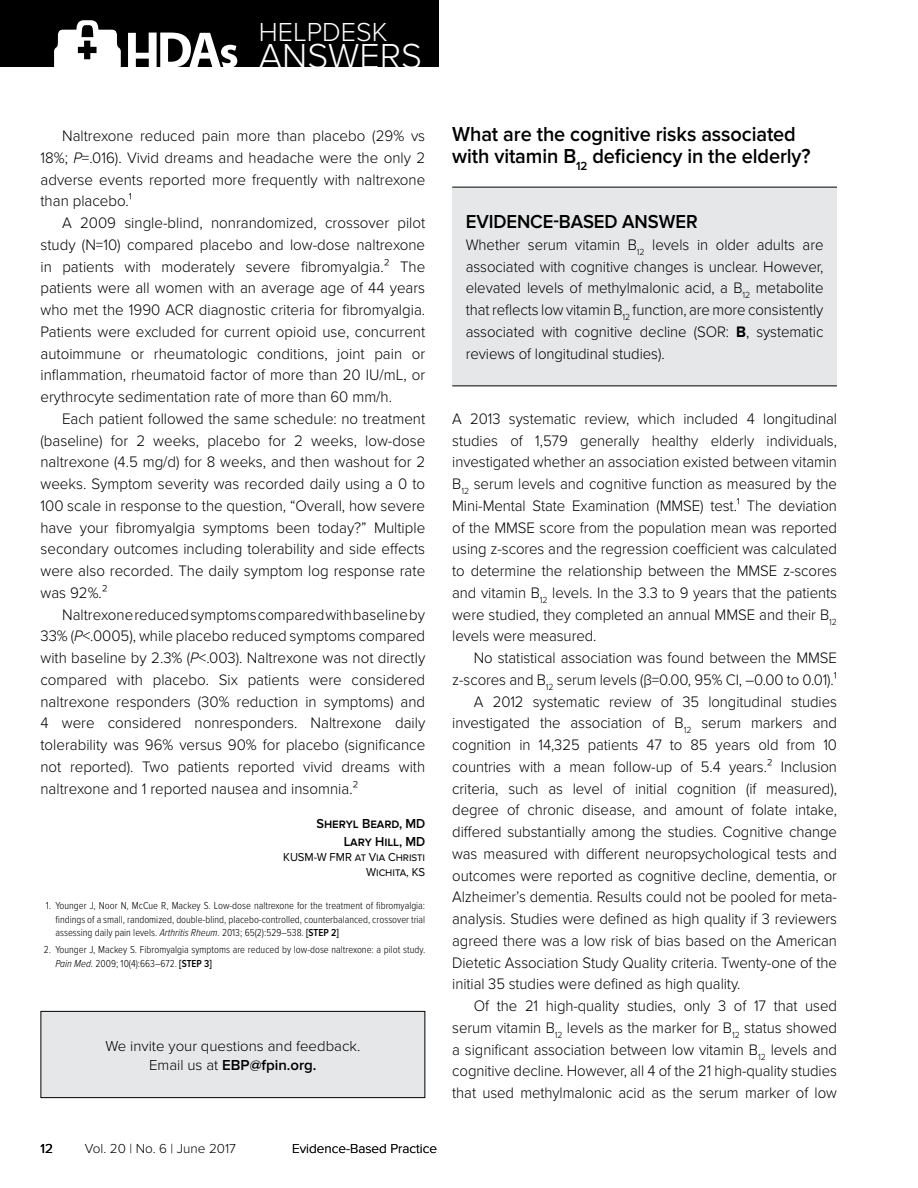
<style>
.page{position:relative;width:918px;height:1188px;background:#fff}
.page>*{position:absolute;margin:0;border:0;box-sizing:border-box;transform-origin:0 0}
.t1{font:300 36px "Proxima Nova";color:#fff}
.t2{font:300 27px "Proxima Nova";color:#fff}
.t3{font:600 21px/21.8px "Proxima Nova";letter-spacing:-.005em;color:#000;scale:.95 1}
.t4{font:600 19.5px "Proxima Nova";letter-spacing:-.005em;color:#000;scale:.95 1}
.t5{font:300 15.75px/21.8px "Proxima Nova";letter-spacing:-.005em;color:#000;text-align:justify;scale:.95 1}
.t6{font:300 15.75px/21.8px "Proxima Nova";letter-spacing:-.005em;color:#000;text-align:justify;scale:.96 1}
.t7{font:300 15px/19.5px "Proxima Nova";color:#000;text-align:center}
.t8{font:300 13.5px "Proxima Nova";color:#000}
.t9{font:600 13.5px/18px "Proxima Nova";letter-spacing:-.005em;color:#000;text-align:right;scale:.95 1}
.t10{font:13.5px "Proxima Nova";color:#000}
.t11{font:12px/15px "Proxima Nova";letter-spacing:-.005em;color:#000;text-align:right;scale:.95 1}
.t12{font:300 10.5px/13.5px "Proxima Nova Cond";color:#000;text-align:justify}
.s1{font-style:italic}
.s2{font-weight:600}
.s3{font-weight:700}
</style>
<div class="page">
<div style="left:0;top:0;width:439px;height:68px;background:#000"></div>
<svg style="left:128px;top:33px;width:109px;height:35px"></svg>
<svg style="left:53px;top:20px;width:69px;height:48px"></svg>
<div style="left:452px;top:187px;width:385px;height:199px;background:#e6e7e8"></div>
<hr style="left:452px;top:187px;width:385px;height:1px;background:#000">
<hr style="left:452px;top:386px;width:385px;height:1px;background:#000">
<div style="left:41px;top:1011px;width:384px;height:87px;background:#e6e7e8"></div>
<div style="left:40px;top:1011px;width:385px;height:87px;border:1px solid #000"></div>
<h2 class="t2" style="left:259px;top:16px;width:130px">HELPDESK</h2>
<h1 class="t1" style="left:259px;top:35px;width:165px">ANSWERS</h1>
<p class="t6" style="left:40px;top:125px;width:402px;text-indent:22px">Naltrexone reduced pain more than placebo (29% vs 18%; <span class="s1">P</span>=.016). Vivid dreams and headache were the only 2 adverse events reported more frequently with naltrexone than placebo.¹</p>
<p class="t6" style="left:40px;top:212px;width:402px;text-indent:22px">A 2009 single-blind, nonrandomized, crossover pilot study (N=10) compared placebo and low-dose naltrexone in patients with moderately severe fibromyalgia.² The patients were all women with an average age of 44 years who met the 1990 ACR diagnostic criteria for fibromyalgia.<br>Patients were excluded for current opioid use, concurrent autoimmune or rheumatologic conditions, joint pain or inflammation, rheumatoid factor of more than 20 IU/mL, or erythrocyte sedimentation rate of more than 60 mm/h.</p>
<p class="t6" style="left:40px;top:408px;width:402px;text-indent:22px">Each patient followed the same schedule: no treatment (baseline) for 2 weeks, placebo for 2 weeks, low-dose naltrexone (4.5 mg/d) for 8 weeks, and then washout for 2 weeks. Symptom severity was recorded daily using a 0 to 100 scale in response to the question, “Overall, how severe have your fibromyalgia symptoms been today?” Multiple secondary outcomes including tolerability and side effects were also recorded. The daily symptom log response rate was 92%.²</p>
<p class="t6" style="left:40px;top:604px;width:402px;text-indent:22px">Naltrexone reduced symptoms compared with baseline by 33% (<span class="s1">P</span>&lt;.0005), while placebo reduced symptoms compared with baseline by 2.3% (<span class="s1">P</span>&lt;.003). Naltrexone was not directly compared with placebo. Six patients were considered naltrexone responders (30% reduction in symptoms) and 4 were considered nonresponders. Naltrexone daily tolerability was 96% versus 90% for placebo (significance not reported). Two patients reported vivid dreams with naltrexone and 1 reported nausea and insomnia.²</p>
<p class="t9" style="left:316px;top:814px;width:116px">Sheryl Beard, MD<br>Lary Hill, MD</p>
<p class="t11" style="left:283px;top:849px;width:151px">KUSM-W FMR at Via Christi<br>Wichita, KS</p>
<p class="t12" style="left:56px;top:899px;width:371px;text-indent:-10px">1. Younger J, Noor N, McCue R, Mackey S. Low-dose naltrexone for the treatment of fibromyalgia: findings of a small, randomized, double-blind, placebo-controlled, counterbalanced, crossover trial assessing daily pain levels. <span class="s1">Arthritis Rheum</span>. 2013; 65(2):529–538. <span class="s2">[STEP 2]</span></p>
<p class="t12" style="left:56px;top:943px;width:371px;text-indent:-12px">2. Younger J, Mackey S. Fibromyalgia symptoms are reduced by low-dose naltrexone: a pilot study.<br><span class="s1">Pain Med</span>. 2009; 10(4):663–672. <span class="s2">[STEP 3]</span></p>
<p class="t7" style="left:105px;top:1036px;width:256px">We invite your questions and feedback.<br>Email us at <span class="s2">EBP@fpin.org.</span></p>
<h3 class="t3" style="left:452px;top:124px;width:379px">What are the cognitive risks associated with vitamin B<sub>12</sub> deficiency in the elderly?</h3>
<p class="t4" style="left:466px;top:210px;width:246px">EVIDENCE-BASED ANSWER</p>
<p class="t5" style="left:466px;top:234px;width:378px">Whether serum vitamin B<sub>12</sub> levels in older adults are associated with cognitive changes is unclear. However, elevated levels of methylmalonic acid, a B<sub>12</sub> metabolite that reflects low vitamin B<sub>12</sub> function, are more consistently associated with cognitive decline (SOR: <span class="s3">B</span>, systematic reviews of longitudinal studies).</p>
<p class="t5" style="left:452px;top:408px;width:407px">A 2013 systematic review, which included 4 longitudinal studies of 1,579 generally healthy elderly individuals, investigated whether an association existed between vitamin B<sub>12</sub> serum levels and cognitive function as measured by the Mini-Mental State Examination (MMSE) test.¹ The deviation of the MMSE score from the population mean was reported using z-scores and the regression coefficient was calculated to determine the relationship between the MMSE z-scores and vitamin B<sub>12</sub> levels. In the 3.3 to 9 years that the patients were studied, they completed an annual MMSE and their B<sub>12 </sub>levels were measured.</p>
<p class="t5" style="left:474px;top:647px;width:384px">No statistical association was found between the MMSE</p>
<p class="t5" style="left:452px;top:669px;width:407px">z-scores and B<sub>12</sub> serum levels (β=0.00, 95% CI, –0.00 to 0.01).¹</p>
<p class="t5" style="left:474px;top:691px;width:384px">A 2012 systematic review of 35 longitudinal studies</p>
<p class="t5" style="left:452px;top:712px;width:406px">investigated the association of B<sub>12</sub> serum markers and</p>
<p class="t5" style="left:452px;top:734px;width:407px">cognition in 14,325 patients 47 to 85 years old from 10</p>
<p class="t5" style="left:452px;top:756px;width:407px">countries with a mean follow-up of 5.4 years.² Inclusion</p>
<p class="t5" style="left:452px;top:778px;width:407px">criteria, such as level of initial cognition (if measured),</p>
<p class="t5" style="left:452px;top:799px;width:407px">degree of chronic disease, and amount of folate intake,</p>
<p class="t5" style="left:452px;top:821px;width:407px">differed substantially among the studies. Cognitive change</p>
<p class="t5" style="left:452px;top:843px;width:407px">was measured with different neuropsychological tests and</p>
<p class="t5" style="left:452px;top:865px;width:407px">outcomes were reported as cognitive decline, dementia, or</p>
<p class="t5" style="left:452px;top:886px;width:407px">Alzheimer’s dementia. Results could not be pooled for meta-</p>
<p class="t5" style="left:452px;top:908px;width:407px">analysis. Studies were defined as high quality if 3 reviewers</p>
<p class="t5" style="left:452px;top:930px;width:406px">agreed there was a low risk of bias based on the American</p>
<p class="t5" style="left:452px;top:952px;width:407px">Dietetic Association Study Quality criteria. Twenty-one of the</p>
<p class="t5" style="left:452px;top:973px;width:305px">initial 35 studies were defined as high quality.</p>
<p class="t5" style="left:474px;top:995px;width:384px">Of the 21 high-quality studies, only 3 of 17 that used</p>
<p class="t5" style="left:452px;top:1017px;width:406px">serum vitamin B<sub>12</sub> levels as the marker for B<sub>12</sub> status showed</p>
<p class="t5" style="left:452px;top:1039px;width:407px">a significant association between low vitamin B<sub>12</sub> levels and</p>
<p class="t5" style="left:452px;top:1060px;width:407px">cognitive decline. However, all 4 of the 21 high-quality studies</p>
<p class="t5" style="left:452px;top:1082px;width:407px">that used methylmalonic acid as the serum marker of low</p>
<p class="t10" style="left:40px;top:1141px;width:14px">12</p>
<p class="t8" style="left:85px;top:1141px;width:153px">Vol. 20 | No. 6 | June 2017</p>
<p class="t8" style="left:292px;top:1141px;width:147px">Evidence-Based Practice</p>
</div>
